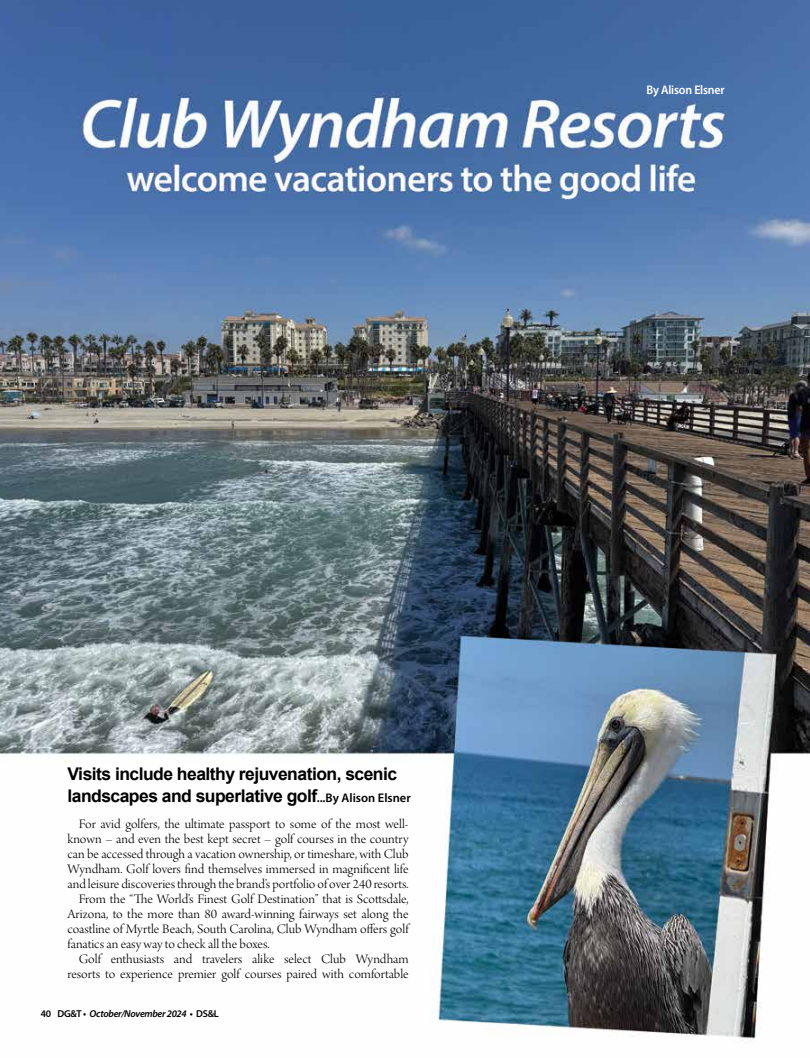
<style>
.page{position:relative;width:810px;height:1058px;background:#fff}
.page>*{position:absolute;margin:0;border:0;box-sizing:border-box;transform-origin:0 0}
.t1{font:700 17.5px/22.5px "Arial";letter-spacing:-.03em;color:#000}
.t2{font:13.75px "Arno Pro Light Display";color:#000;scale:1.05 1}
.t3{font:600 12.5px "Myriad Pro";letter-spacing:-.015em;color:#fff;scale:.95 1}
.t4{font:italic 600 10px "Myriad Pro";letter-spacing:-.03em;color:#000}
.s1{font-family:"Myriad Pro";font-weight:600;font-size:12.5px}
.s2{font-style:normal}
</style>
<div class="page">
<img style="left:0;top:0;width:810px;height:1043px">
<p class="t3" style="left:646px;top:82px;width:84px">By Alison Elsner</p>
<p class="t1" style="left:68px;top:762px;width:345px">Visits include healthy rejuvenation, scenic landscapes and superlative golf<span class="s1">...By Alison Elsner</span></p>
<p class="t2" style="left:79px;top:816px;width:316px">For avid golfers, the ultimate passport to some of the most well-</p>
<p class="t2" style="left:68px;top:831px;width:326px">known – and even the best kept secret – golf courses in the country</p>
<p class="t2" style="left:68px;top:846px;width:326px">can be accessed through a vacation ownership, or timeshare, with Club</p>
<p class="t2" style="left:68px;top:861px;width:326px">Wyndham. Golf lovers find themselves immersed in magnificent life</p>
<p class="t2" style="left:68px;top:876px;width:326px">and leisure discoveries through the brand’s portfolio of over 240 resorts.</p>
<p class="t2" style="left:79px;top:891px;width:316px">From the “The World’s Finest Golf Destination” that is Scottsdale,</p>
<p class="t2" style="left:68px;top:906px;width:326px">Arizona, to the more than 80 award-winning fairways set along the</p>
<p class="t2" style="left:68px;top:921px;width:326px">coastline of Myrtle Beach, South Carolina, Club Wyndham offers golf</p>
<p class="t2" style="left:68px;top:936px;width:194px">fanatics an easy way to check all the boxes.</p>
<p class="t2" style="left:79px;top:951px;width:316px">Golf enthusiasts and travelers alike select Club Wyndham</p>
<p class="t2" style="left:68px;top:966px;width:326px">resorts to experience premier golf courses paired with comfortable</p>
<p class="t4" style="left:41px;top:1007px;width:180px"><span class="s2">40 DG&amp;T •</span> October/November 2024 <span class="s2">• DS&amp;L</span></p>
</div>
